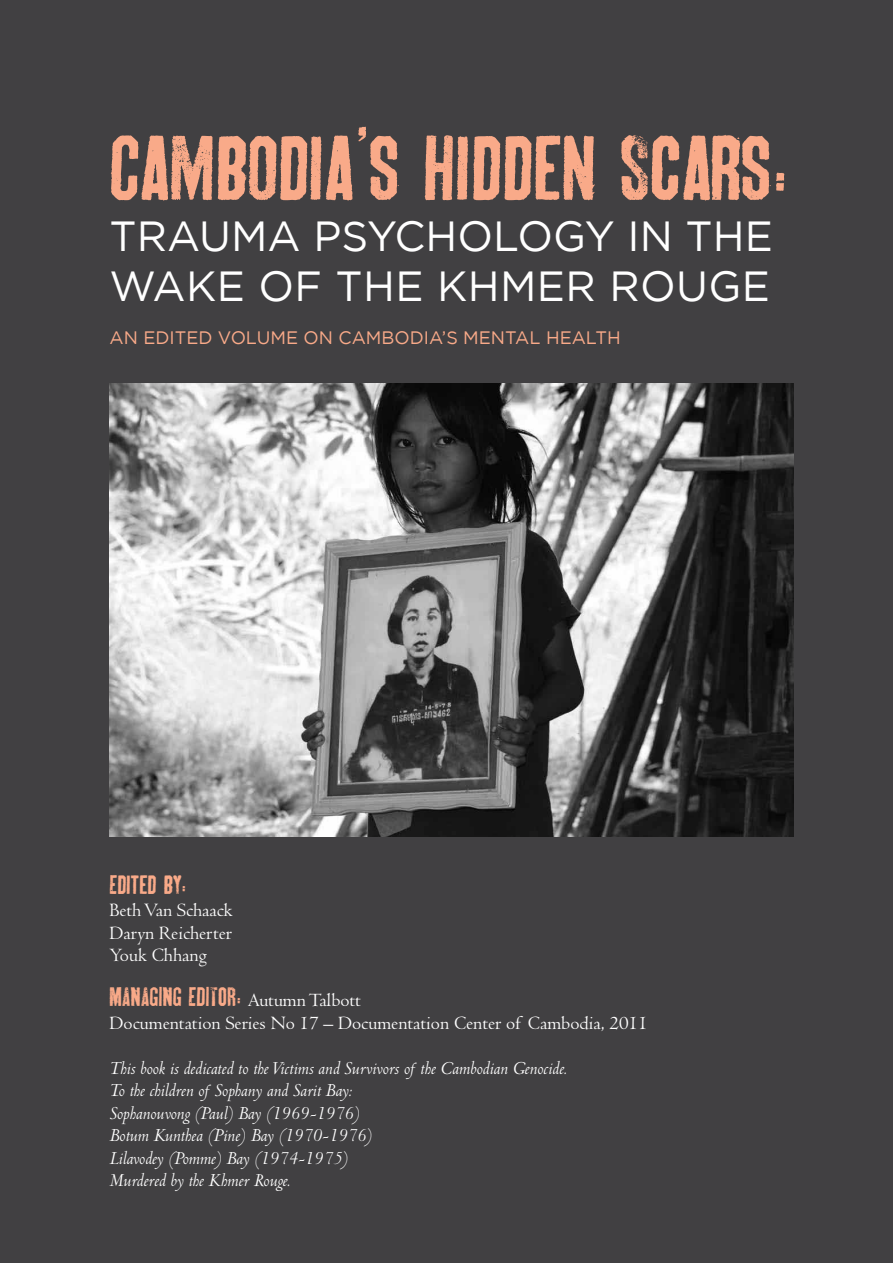
<style>
.page{position:relative;width:893px;height:1263px;background:#414042}
.page>*{position:absolute;margin:0;border:0;box-sizing:border-box;transform-origin:0 0}
.t1{font:93px "Skin&Bones";color:#f9aa89}
.t2{font:42px/50.4px "Gotham";color:#fff}
.t3{font:27px "Skin&Bones";color:#f9aa89}
.t4{font:italic 19.5px/22.5px "Centaur";color:#fff}
.t5{font:19.5px/22.5px "Centaur";color:#fff;text-align:justify}
.t6{font:18px "Gotham";color:#f9aa89}
.s1{font-family:"Centaur";font-size:19.5px;color:#fff}
</style>
<div class="page">
<img style="left:109px;top:383px;width:684px;height:453px">
<h1 class="t1" style="left:109px;top:114px;width:679px">CAMBODIA’'S HIDDEN SCARS:</h1>
<h2 class="t2" style="left:109px;top:210px;width:665px">TRAUMA PSYCHOLOGY IN THE<br>WAKE OF THE KHMER ROUGE</h2>
<p class="t6" style="left:109px;top:328px;width:513px">AN EDITED VOLUME ON CAMBODIA’S M ENTAL H EALTH</p>
<h3 class="t3" style="left:109px;top:869px;width:78px">EDITED BY:</h3>
<p class="t5" style="left:109px;top:899px;width:125px">Beth Van Schaack Daryn Reicherter Youk Chhang</p>
<h3 class="t3" style="left:109px;top:981px;width:253px">MANAGING EDITOR: <span class="s1">Autumn Talbott</span></h3>
<p class="t5" style="left:109px;top:1012px;width:540px">Documentation Series No 17 – Documentation Center of Cambodia, 2011</p>
<p class="t4" style="left:109px;top:1057px;width:459px">This book is dedicated to the Victims and Survivors of the Cambodian Genocide.<br>To the children of Sophany and Sarit Bay:<br>Sophanouvong (Paul) Bay (1969-1976)<br>Botum Kunthea (Pine) Bay (1970-1976)<br>Lilavodey (Pomme) Bay (1974-1975)<br>Murdered by the Khmer Rouge.</p>
</div>
